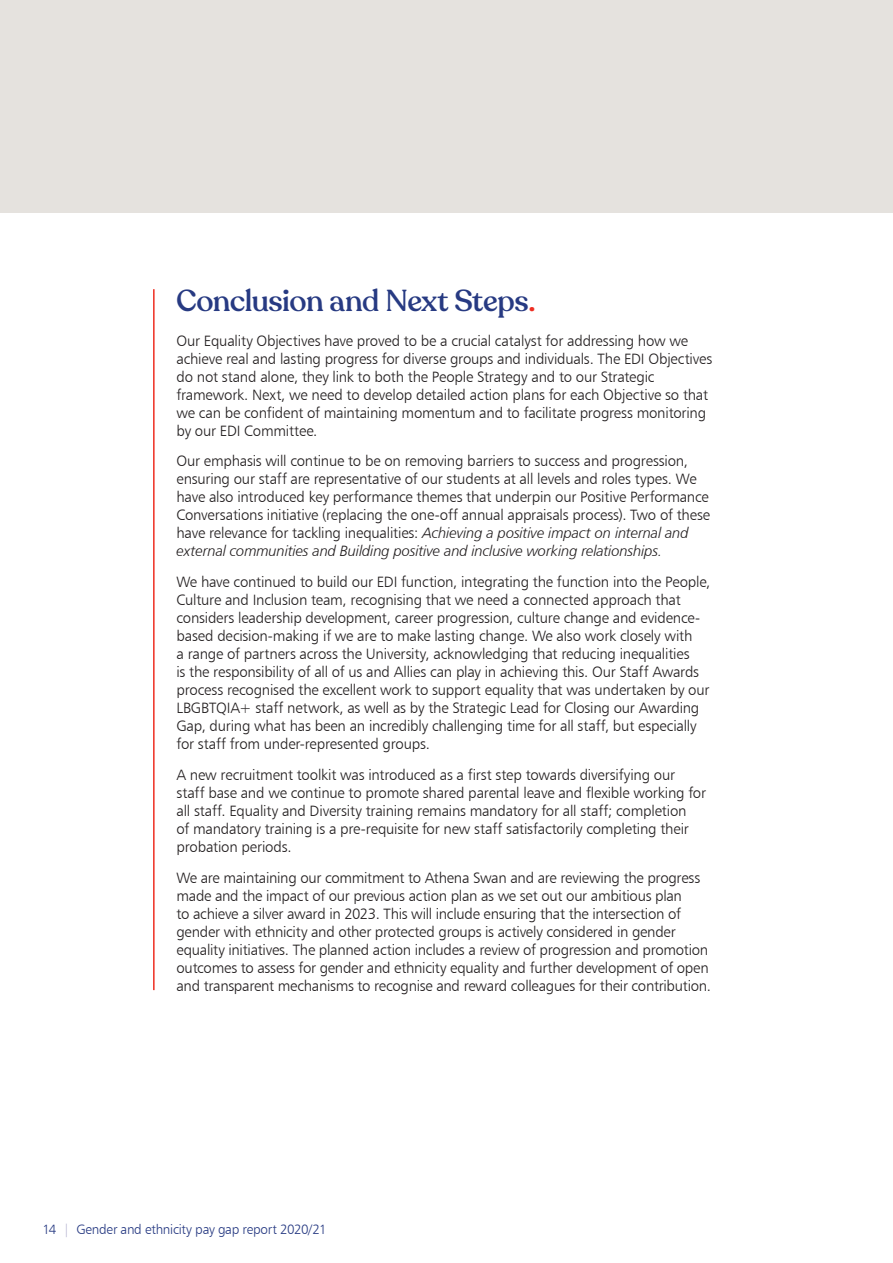
<style>
.page{position:relative;width:893px;height:1263px;background:#fff}
.page>*{position:absolute;margin:0;border:0;box-sizing:border-box;transform-origin:0 0}
.h2-20_Recoleta{font:500 30px "Recoleta";letter-spacing:-.02em;color:#273a82}
.Reversed_10pt_body_t{font:15px/18px "Humanist 777 BT Light B";letter-spacing:-.015em;color:#231f20}
.t1{font:13.5px "Humanist 777 BT Light B";letter-spacing:-.02em;color:#273a82}
.s1{color:#ee2e22}
.s2{font-family:"Humanist 777 BT Light Italic B"}
.s3{color:#aeadcc}
</style>
<div class="page">
<div style="left:0;top:0;width:893px;height:213px;background:#e5e2de"></div>
<hr style="left:153px;top:289px;width:2px;height:701px;background:#ee2e22">
<p class="h2-20_Recoleta" style="left:176px;top:282px;width:361px">Conclusion and Next Steps<span class="s1">.</span></p>
<p class="Reversed_10pt_body_t" style="left:176px;top:331px;width:537px">Our Equality Objectives have proved to be a crucial catalyst for addressing how we achieve real and lasting progress for diverse groups and individuals. The EDI Objectives do not stand alone, they link to both the People Strategy and to our Strategic framework. Next, we need to develop detailed action plans for each Objective so that we can be confident of maintaining momentum and to facilitate progress monitoring by our EDI Committee.</p>
<p class="Reversed_10pt_body_t" style="left:176px;top:452px;width:535px">Our emphasis will continue to be on removing barriers to success and progression, ensuring our staff are representative of our students at all levels and roles types. We have also introduced key performance themes that underpin our Positive Performance Conversations initiative (replacing the one-off annual appraisals process). Two of these have relevance for tackling inequalities: <span class="s2">Achieving a positive impact on internal and external communities and Building positive and inclusive working relationships.</span></p>
<p class="Reversed_10pt_body_t" style="left:176px;top:573px;width:535px">We have continued to build our EDI function, integrating the function into the People, Culture and Inclusion team, recognising that we need a connected approach that considers leadership development, career progression, culture change and evidence&shy;based decision-making if we are to make lasting change. We also work closely with<br>a range of partners across the University, acknowledging that reducing inequalities<br>is the responsibility of all of us and Allies can play in achieving this. Our Staff Awards process recognised the excellent work to support equality that was undertaken by our LBGBTQIA+ staff network, as well as by the Strategic Lead for Closing our Awarding Gap, during what has been an incredibly challenging time for all staff, but especially for staff from under-represented groups.</p>
<p class="Reversed_10pt_body_t" style="left:176px;top:765px;width:531px">A new recruitment toolkit was introduced as a first step towards diversifying our staff base and we continue to promote shared parental leave and flexible working for all staff. Equality and Diversity training remains mandatory for all staff; completion<br>of mandatory training is a pre-requisite for new staff satisfactorily completing their probation periods.</p>
<p class="Reversed_10pt_body_t" style="left:176px;top:868px;width:536px">We are maintaining our commitment to Athena Swan and are reviewing the progress made and the impact of our previous action plan as we set out our ambitious plan<br>to achieve a silver award in 2023. This will include ensuring that the intersection of gender with ethnicity and other protected groups is actively considered in gender equality initiatives. The planned action includes a review of progression and promotion outcomes to assess for gender and ethnicity equality and further development of open and transparent mechanisms to recognise and reward colleagues for their contribution.</p>
<p class="t1" style="left:43px;top:1221px;width:286px">14 <span class="s3">|</span> Gender and ethnicity pay gap report 2020/21</p>
</div>
